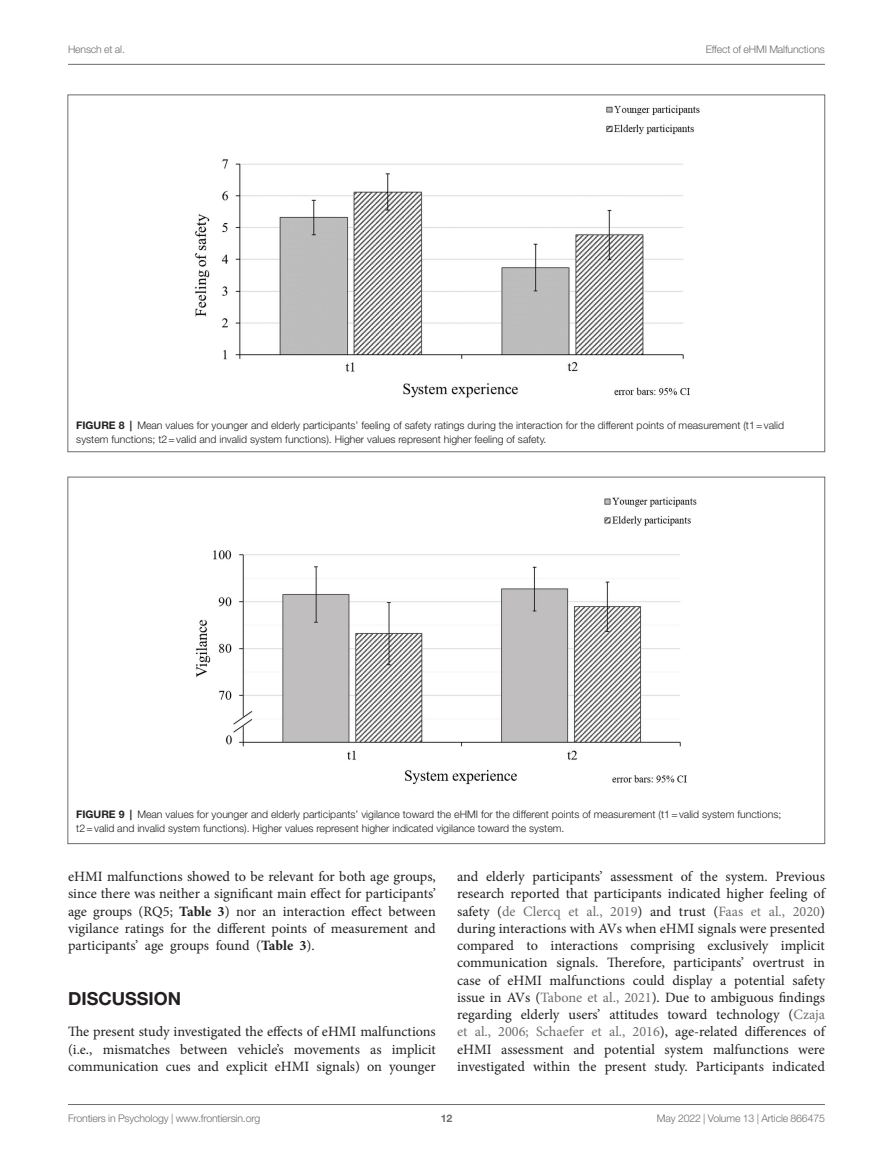
<style>
.page{position:relative;width:893px;height:1170px;background:#fff}
.page>*{position:absolute;margin:0;border:0;box-sizing:border-box;transform-origin:0 0}
.HEAD_1{font:700 18px "Helvetica Neue LT Std";color:#231f20}
.TEXT_FLUSH{font:14.25px/17.2px "Minion Pro";color:#231f20;text-align:justify}
.FIG_LEG{font:300 10.5px/14.2px "Helvetica Neue LT Std";color:#231f20}
.t1{font:300 10.5px "Helvetica Neue LT Std";letter-spacing:-.015em;color:#6c6d70}
.t2{font:700 10.5px "Helvetica Neue LT Std";color:#6c6d70}
.s1{font-weight:700}
.s2{color:#6c6d70}
</style>
<div class="page">
<hr style="left:68px;top:64px;width:757px;height:1px;background:#6c6d70">
<hr style="left:68px;top:1104px;width:757px;height:1px;background:#6c6d70">
<img style="left:195px;top:497px;width:502px;height:288px">
<img style="left:195px;top:105px;width:505px;height:293px">
<p class="t1" style="left:68px;top:42px;width:58px">Hensch et al.</p>
<p class="t1" style="left:706px;top:42px;width:121px">Effect of eHMI Malfunctions</p>
<p class="FIG_LEG" style="left:76px;top:418px;width:709px"><span class="s1">FIGURE 8 |</span> Mean values for younger and elderly participants’ feeling of safety ratings during the interaction for the different points of measurement (t1=valid system functions; t2=valid and invalid system functions). Higher values represent higher feeling of safety.</p>
<p class="FIG_LEG" style="left:76px;top:806px;width:706px"><span class="s1">FIGURE 9 |</span> Mean values for younger and elderly participants’ vigilance toward the eHMI for the different points of measurement (t1=valid system functions; t2=valid and invalid system functions). Higher values represent higher indicated vigilance toward the system.</p>
<p class="TEXT_FLUSH" style="left:68px;top:867px;width:369px">eHMI malfunctions showed to be relevant for both age groups, since there was neither a significant main effect for participants’ age groups (RQ5; <span class="s1">Table 3</span>) nor an interaction effect between vigilance ratings for the different points of measurement and participants’ age groups found (<span class="s1">Table 3</span>).</p>
<p class="HEAD_1" style="left:68px;top:987px;width:115px">DISCUSSION</p>
<p class="TEXT_FLUSH" style="left:68px;top:1023px;width:369px">The present study investigated the effects of eHMI malfunctions (i.e., mismatches between vehicle’s movements as implicit communication cues and explicit eHMI signals) on younger</p>
<p class="TEXT_FLUSH" style="left:457px;top:867px;width:369px">and elderly participants’ assessment of the system. Previous research reported that participants indicated higher feeling of safety (<span class="s2">de Clercq et al., 2019</span>) and trust (<span class="s2">Faas et al., 2020</span>) during interactions with AVs when eHMI signals were presented compared to interactions comprising exclusively implicit communication signals. Therefore, participants’ overtrust in case of eHMI malfunctions could display a potential safety issue in AVs (<span class="s2">Tabone et al., 2021</span>). Due to ambiguous findings regarding elderly users’ attitudes toward technology (<span class="s2">Czaja et al., 2006; Schaefer et al., 2016</span>), age-related differences of eHMI assessment and potential system malfunctions were investigated within the present study. Participants indicated</p>
<p class="t1" style="left:68px;top:1111px;width:194px">Frontiers in Psychology | www.frontiersin.org</p>
<p class="t2" style="left:441px;top:1111px;width:13px">12</p>
<p class="t1" style="left:657px;top:1111px;width:169px">May 2022 | Volume 13 | Article 866475</p>
</div>
